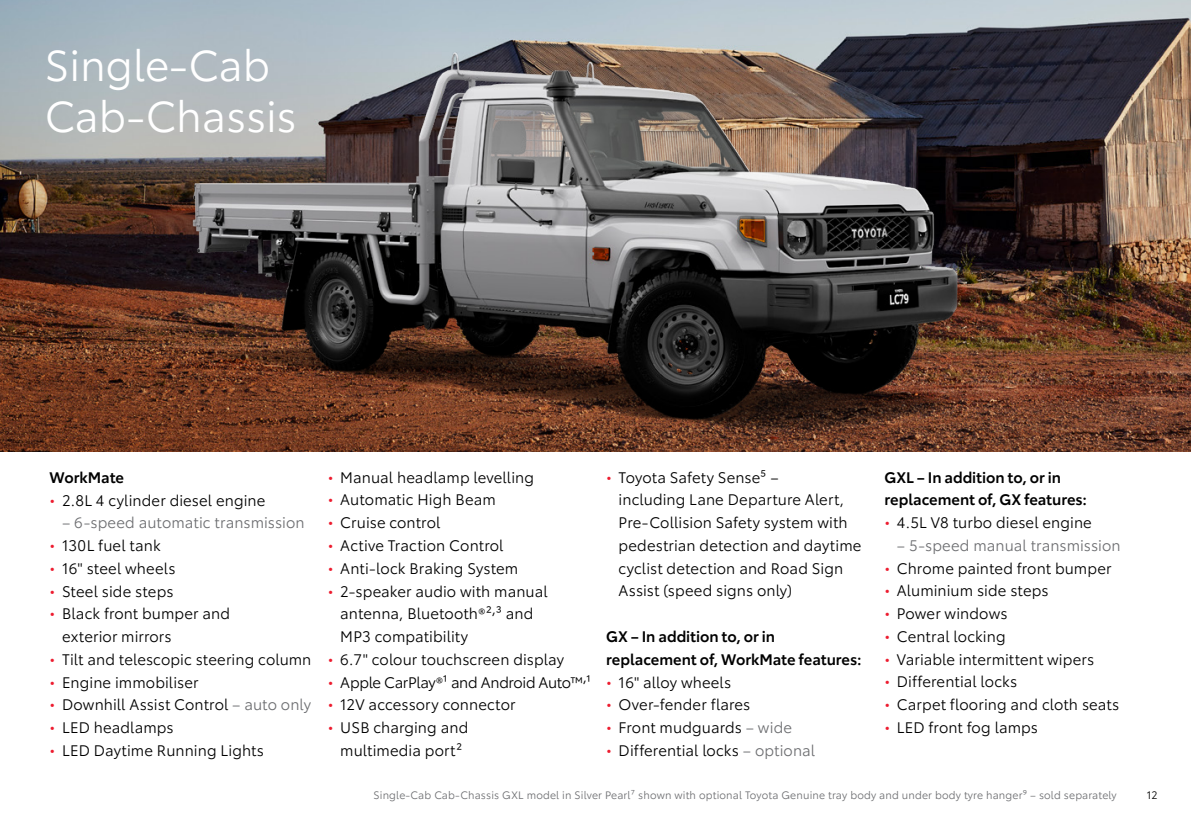
<style>
.page{position:relative;width:1191px;height:834px;background:#fff}
.page>*{position:absolute;margin:0;border:0;box-sizing:border-box;transform-origin:0 0}
.t1{font:42px/50.4px "Toyota Type";letter-spacing:-.005em;color:#fff}
.t2{font:14.88px/22.8px "Toyota Type";letter-spacing:.005em;color:#000}
.t3{font:600 14.88px/22.8px "Toyota Type";color:#000}
.t4{font:14.88px "Toyota Type";letter-spacing:.005em;color:#6d6e71}
.t5{font:14.88px "Toyota Type";letter-spacing:-.02em;color:#000}
.t6{font:10.5px "Toyota Type";letter-spacing:.015em;color:#6d6e71}
.t7{font:10.5px "Toyota Type";color:#000}
.s1{color:#ed1c2f}
.s2{color:#6d6e71}
</style>
<div class="page">
<img style="left:0;top:0;width:1191px;height:451px">
<img style="left:86px;top:11px;width:958px;height:440px">
<h1 class="t1" style="left:45px;top:38px;width:253px">Single-Cab<br>Cab-Chassis</h1>
<p class="t3" style="left:50px;top:464px;width:76px">WorkMate</p>
<p class="t2" style="left:50px;top:487px;width:217px"><span class="s1">•</span> 2.8L 4 cylinder diesel engine</p>
<p class="t4" style="left:62px;top:512px;width:244px">– 6-speed automatic transmission</p>
<p class="t2" style="left:50px;top:533px;width:113px"><span class="s1">•</span> 130L fuel tank</p>
<p class="t2" style="left:50px;top:556px;width:127px"><span class="s1">•</span> 16" steel wheels</p>
<p class="t2" style="left:50px;top:578px;width:125px"><span class="s1">•</span> Steel side steps</p>
<p class="t2" style="left:62px;top:601px;width:170px;text-indent:-12px"><span class="s1">•</span> Black front bumper and exterior mirrors</p>
<p class="t2" style="left:50px;top:647px;width:263px"><span class="s1">•</span> Tilt and telescopic steering column</p>
<p class="t2" style="left:50px;top:669px;width:150px"><span class="s1">•</span> Engine immobiliser</p>
<p class="t2" style="left:50px;top:692px;width:263px"><span class="s1">•</span> Downhill Assist Control <span class="s2">– auto only</span></p>
<p class="t2" style="left:50px;top:715px;width:125px"><span class="s1">•</span> LED headlamps</p>
<p class="t2" style="left:50px;top:738px;width:216px"><span class="s1">•</span> LED Daytime Running Lights</p>
<p class="t2" style="left:328px;top:465px;width:208px"><span class="s1">•</span> Manual headlamp levelling</p>
<p class="t2" style="left:328px;top:487px;width:169px"><span class="s1">•</span> Automatic High Beam</p>
<p class="t2" style="left:328px;top:510px;width:114px"><span class="s1">•</span> Cruise control</p>
<p class="t2" style="left:328px;top:533px;width:177px"><span class="s1">•</span> Active Traction Control</p>
<p class="t2" style="left:328px;top:556px;width:192px"><span class="s1">•</span> Anti-lock Braking System</p>
<p class="t2" style="left:340px;top:578px;width:209px;text-indent:-12px"><span class="s1">•</span> 2-speaker audio with manual antenna, Bluetooth®2,3 and<br>MP3 compatibility</p>
<p class="t2" style="left:328px;top:647px;width:238px"><span class="s1">•</span> 6.7" colour touchscreen display</p>
<p class="t5" style="left:328px;top:671px;width:262px"><span class="s1">•</span> Apple CarPlay®1 and Android Auto™,1</p>
<p class="t2" style="left:328px;top:692px;width:189px"><span class="s1">•</span> 12V accessory connector</p>
<p class="t2" style="left:328px;top:715px;width:142px;text-align:center"><span class="s1">•</span> USB charging and multimedia port2</p>
<p class="t2" style="left:618px;top:464px;width:244px;text-indent:-12px"><span class="s1">•</span> Toyota Safety Sense⁵ –<br>including Lane Departure Alert,<br>Pre-Collision Safety system with pedestrian detection and daytime cyclist detection and Road Sign<br>Assist (speed signs only)</p>
<p class="t3" style="left:606px;top:624px;width:257px">GX – In addition to, or in replacement of, WorkMate features:</p>
<p class="t2" style="left:606px;top:669px;width:127px"><span class="s1">•</span> 16" alloy wheels</p>
<p class="t2" style="left:606px;top:692px;width:146px"><span class="s1">•</span> Over-fender flares</p>
<p class="t2" style="left:606px;top:715px;width:187px"><span class="s1">•</span> Front mudguards <span class="s2">– wide</span></p>
<p class="t2" style="left:606px;top:737px;width:210px"><span class="s1">•</span> Differential locks <span class="s2">– optional</span></p>
<p class="t3" style="left:884px;top:464px;width:204px">GXL – In addition to, or in replacement of, GX features:</p>
<p class="t2" style="left:884px;top:510px;width:209px"><span class="s1">•</span> 4.5L V8 turbo diesel engine</p>
<p class="t4" style="left:896px;top:534px;width:225px">– 5-speed manual transmission</p>
<p class="t2" style="left:884px;top:555px;width:229px"><span class="s1">•</span> Chrome painted front bumper</p>
<p class="t2" style="left:884px;top:578px;width:166px"><span class="s1">•</span> Aluminium side steps</p>
<p class="t2" style="left:884px;top:601px;width:125px"><span class="s1">•</span> Power windows</p>
<p class="t2" style="left:884px;top:624px;width:123px"><span class="s1">•</span> Central locking</p>
<p class="t2" style="left:884px;top:646px;width:211px"><span class="s1">•</span> Variable intermittent wipers</p>
<p class="t2" style="left:884px;top:669px;width:134px"><span class="s1">•</span> Differential locks</p>
<p class="t2" style="left:884px;top:692px;width:236px"><span class="s1">•</span> Carpet flooring and cloth seats</p>
<p class="t2" style="left:884px;top:715px;width:155px"><span class="s1">•</span> LED front fog lamps</p>
<p class="t6" style="left:373px;top:786px;width:744px">Single-Cab Cab-Chassis GXL model in Silver Pearl⁷ shown with optional Toyota Genuine tray body and under body tyre hanger⁹ – sold separately</p>
<p class="t7" style="left:1146px;top:786px;width:12px">12</p>
</div>
